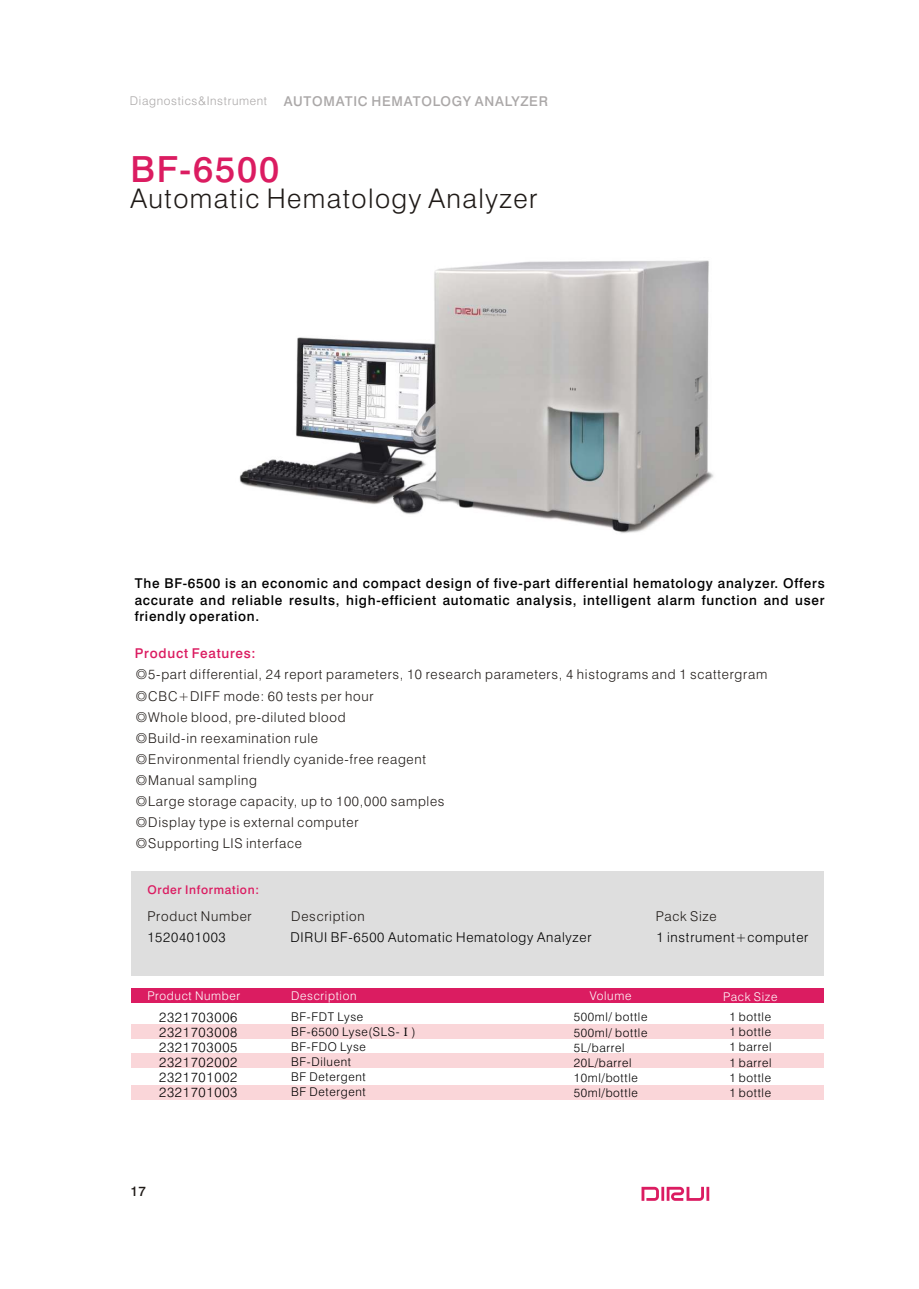
<style>
.page{position:relative;width:919px;height:1289px;background:#fff}
.page>*{position:absolute;margin:0;border:0;box-sizing:border-box;transform-origin:0 0}
.t1{font:500 36px "Swiss 721 BT";letter-spacing:.055em;color:#db1c61}
.t2{font:300 27px "Swiss 721 BT";letter-spacing:.055em;color:#1f1a17}
.t3{font:300 13.5px/21px "Swiss 721 BT";letter-spacing:.055em;color:#1f1a17}
.t4{font:500 13.5px/16.2px "Swiss 721 BT";letter-spacing:.055em;color:#000;text-align:justify}
.t5{font:300 13.5px/14.9px "Swiss 721 BT";letter-spacing:.055em;color:#000;text-align:justify}
.t6{font:500 13.5px "Swiss 721 BT";letter-spacing:.055em;color:#aba8a8}
.t7{font:500 13.5px "Swiss 721 BT";letter-spacing:.055em;color:#db1c61}
.t8{font:500 13.5px "Swiss 721 BT";color:#1f1a17}
.t9{font:300 12px/15.1px "Swiss 721 BT";letter-spacing:.055em;color:#000}
.t10{font:300 12px "Swiss 721 BT";letter-spacing:.055em;color:#fff}
.t11{font:500 12px "Swiss 721 BT";letter-spacing:.055em;color:#db1c61}
.s1{font-weight:300;font-size:12px}
.s2{font-family:"Sim Sun";font-weight:400}
.s3{font-family:"ST Zhongsong";font-weight:400}
</style>
<div class="page">
<div style="left:131px;top:1085px;width:692px;height:15px;background:#fad6d9"></div>
<div style="left:131px;top:1053px;width:692px;height:15px;background:#fad6d9"></div>
<div style="left:131px;top:1024px;width:692px;height:15px;background:#fad6d9"></div>
<div style="left:131px;top:988px;width:692px;height:15px;background:#db1c61"></div>
<div style="left:131px;top:871px;width:692px;height:105px;background:#dedede"></div>
<img style="left:239px;top:260px;width:475px;height:274px">
<svg style="left:641px;top:1186px;width:68px;height:14px"></svg>
<p class="t6" style="left:130px;top:96px;width:419px"><span class="s1">Diagnostics&amp;Instrument</span> AUTOMATIC HEMATOLOGY ANALYZER</p>
<h1 class="t1" style="left:130px;top:154px;width:150px">BF-6500</h1>
<h2 class="t2" style="left:130px;top:187px;width:408px">Automatic Hematology Analyzer</h2>
<p class="t4" style="left:135px;top:576px;width:691px">The BF-6500 is an economic and compact design of five-part differential hematology analyzer. Offers accurate and reliable results, high-efficient automatic analysis, intelligent alarm function and user friendly operation.</p>
<p class="t7" style="left:135px;top:647px;width:122px">Product Features:</p>
<p class="t3" style="left:135px;top:665px;width:634px"><span class="s2">◎</span>5-part differential, 24 report parameters, 10 research parameters, 4 histograms and 1 scattergram <span class="s2">◎</span>CBC+DIFF mode: 60 tests per hour<br><span class="s2">◎</span>Whole blood, pre-diluted blood<br><span class="s2">◎</span>Build-in reexamination rule<br><span class="s2">◎</span>Environmental friendly cyanide-free reagent<br><span class="s2">◎</span>Manual sampling<br><span class="s2">◎</span>Large storage capacity, up to 100,000 samples<br><span class="s2">◎</span>Display type is external computer<br><span class="s2">◎</span>Supporting LIS interface</p>
<p class="t11" style="left:147px;top:884px;width:113px">Order Information:</p>
<p class="t3" style="left:147px;top:907px;width:106px">Product Number</p>
<p class="t3" style="left:291px;top:907px;width:75px">Description</p>
<p class="t3" style="left:655px;top:907px;width:63px">Pack Size</p>
<p class="t5" style="left:147px;top:931px;width:80px">1520401003</p>
<p class="t5" style="left:290px;top:931px;width:302px">DIRUI BF-6500 Automatic Hematology Analyzer</p>
<p class="t5" style="left:656px;top:931px;width:153px">1 instrument+computer</p>
<p class="t10" style="left:147px;top:991px;width:94px">Product Number</p>
<p class="t10" style="left:291px;top:991px;width:67px">Description</p>
<p class="t10" style="left:589px;top:991px;width:43px">Volume</p>
<p class="t10" style="left:723px;top:991px;width:56px">Pack Size</p>
<p class="t5" style="left:159px;top:1011px;width:80px">2321703006<br>2321703008<br>2321703005<br>2321702002<br>2321701002<br>2321701003</p>
<p class="t9" style="left:291px;top:1010px;width:126px">BF-FDT Lyse<br>BF-6500 Lyse(SLS-<span class="s3">Ⅰ</span>)<br>BF-FDO Lyse<br>BF-Diluent<br>BF Detergent<br>BF Detergent</p>
<p class="t9" style="left:573px;top:1010px;width:75px">500ml/ bottle<br>500ml/ bottle<br>5L/barrel<br>20L/barrel<br>10ml/bottle<br>50ml/bottle</p>
<p class="t9" style="left:729px;top:1010px;width:44px;text-align:justify">1 bottle 1 bottle 1 barrel 1 barrel 1 bottle 1 bottle</p>
<p class="t8" style="left:130px;top:1185px;width:17px">17</p>
</div>
